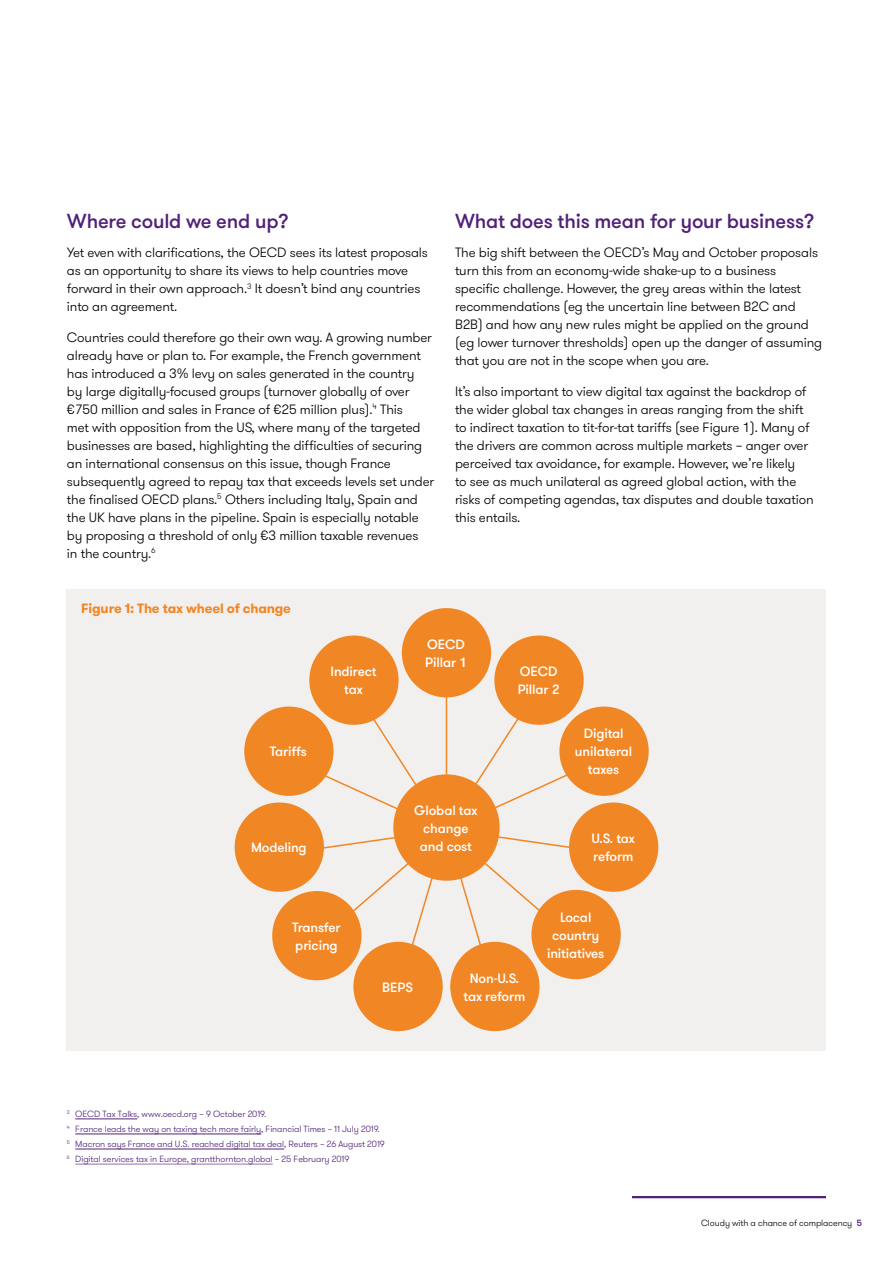
<style>
.page{position:relative;width:893px;height:1263px;background:#fff}
.page>*{position:absolute;margin:0;border:0;box-sizing:border-box;transform-origin:0 0}
.t1{font:500 20.25px "GT Walsheim Pro";letter-spacing:-.01em;color:#512178}
.t2{font:300 13.5px/18px "GT Walsheim Pro";letter-spacing:-.01em;color:#000}
.t3{font:500 13.5px/18px "GT Walsheim Pro";letter-spacing:-.01em;color:#fff;text-align:center}
.t4{font:700 13.5px "GT Walsheim Pro";letter-spacing:-.01em;color:#f18625}
.t5{font:300 9px/15px "GT Walsheim Pro";letter-spacing:-.01em;color:#512178}
.t6{font:300 9px "GT Walsheim Pro";letter-spacing:-.01em;color:#000}
.s1{font-weight:500;color:#512178}
</style>
<div class="page">
<hr style="left:632px;top:1196px;width:194px;height:2px;background:#512178">
<hr style="left:75px;top:1164px;width:198px;height:1px;background:#512178">
<hr style="left:75px;top:1149px;width:209px;height:1px;background:#512178">
<hr style="left:75px;top:1134px;width:186px;height:1px;background:#512178">
<hr style="left:75px;top:1118px;width:62px;height:1px;background:#512178">
<div style="left:67px;top:589px;width:759px;height:461px;background:#f2f0ee"></div>
<hr style="left:446px;top:653px;width:1px;height:140px;background:#f18625">
<svg style="left:296px;top:680px;width:132px;height:135px"></svg>
<svg style="left:277px;top:834px;width:164px;height:147px"></svg>
<svg style="left:463px;top:680px;width:134px;height:135px"></svg>
<svg style="left:451px;top:834px;width:163px;height:146px"></svg>
<div style="left:393px;top:774px;width:107px;height:107px;background:#f18625;border-radius:50%"></div>
<div style="left:402px;top:608px;width:89px;height:89px;background:#f18625;border-radius:50%"></div>
<div style="left:309px;top:635px;width:90px;height:90px;background:#f18625;border-radius:50%"></div>
<div style="left:494px;top:635px;width:90px;height:90px;background:#f18625;border-radius:50%"></div>
<div style="left:353px;top:942px;width:90px;height:89px;background:#f18625;border-radius:50%"></div>
<div style="left:450px;top:942px;width:90px;height:89px;background:#f18625;border-radius:50%"></div>
<div style="left:272px;top:891px;width:89px;height:89px;background:#f18625;border-radius:50%"></div>
<div style="left:531px;top:890px;width:90px;height:89px;background:#f18625;border-radius:50%"></div>
<div style="left:244px;top:706px;width:90px;height:90px;background:#f18625;border-radius:50%"></div>
<div style="left:559px;top:706px;width:90px;height:90px;background:#f18625;border-radius:50%"></div>
<div style="left:235px;top:802px;width:89px;height:90px;background:#f18625;border-radius:50%"></div>
<div style="left:569px;top:802px;width:89px;height:90px;background:#f18625;border-radius:50%"></div>
<h1 class="t1" style="left:67px;top:208px;width:223px">Where could we end up?</h1>
<p class="t2" style="left:67px;top:244px;width:363px">Yet even with clarifications, the OECD sees its latest proposals as an opportunity to share its views to help countries move forward in their own approach.<sup>3</sup> It doesn’t bind any countries into an agreement.</p>
<p class="t2" style="left:67px;top:328px;width:369px">Countries could therefore go their own way. A growing number already have or plan to. For example, the French government has introduced a 3% levy on sales generated in the country<br>by large digitally-focused groups (turnover globally of over €750 million and sales in France of €25 million plus).<sup>4</sup> This<br>met with opposition from the US, where many of the targeted businesses are based, highlighting the difficulties of securing an international consensus on this issue, though France subsequently agreed to repay tax that exceeds levels set under the finalised OECD plans.<sup>5</sup> Others including Italy, Spain and the UK have plans in the pipeline. Spain is especially notable by proposing a threshold of only €3 million taxable revenues<br>in the country.<sup>6</sup></p>
<p class="t4" style="left:81px;top:599px;width:211px">Figure 1: The tax wheel of change</p>
<h1 class="t1" style="left:455px;top:208px;width:361px">What does this mean for your business?</h1>
<p class="t2" style="left:455px;top:244px;width:369px">The big shift between the OECD’s May and October proposals turn this from an economy-wide shake-up to a business specific challenge. However, the grey areas within the latest recommendations (eg the uncertain line between B2C and B2B) and how any new rules might be applied on the ground (eg lower turnover thresholds) open up the danger of assuming that you are not in the scope when you are.</p>
<p class="t2" style="left:455px;top:382px;width:360px">It’s also important to view digital tax against the backdrop of the wider global tax changes in areas ranging from the shift to indirect taxation to tit-for-tat tariffs (see Figure 1). Many of the drivers are common across multiple markets – anger over perceived tax avoidance, for example. However, we’re likely<br>to see as much unilateral as agreed global action, with the risks of competing agendas, tax disputes and double taxation this entails.</p>
<p class="t3" style="left:270px;top:743px;width:39px">Tariffs</p>
<p class="t3" style="left:425px;top:635px;width:43px;text-align:left">OECD<br>Pillar 1</p>
<p class="t3" style="left:331px;top:663px;width:47px">Indirect tax</p>
<p class="t3" style="left:518px;top:663px;width:43px;text-align:left">OECD<br>Pillar 2</p>
<p class="t3" style="left:575px;top:725px;width:59px">Digital unilateral taxes</p>
<p class="t3" style="left:414px;top:801px;width:65px">Global tax change and cost</p>
<p class="t3" style="left:251px;top:839px;width:57px">Modeling</p>
<p class="t3" style="left:592px;top:830px;width:45px;text-align:left">U.S. tax reform</p>
<p class="t3" style="left:292px;top:918px;width:50px;text-align:left">Transfer pricing</p>
<p class="t3" style="left:547px;top:908px;width:59px">Local country initiatives</p>
<p class="t3" style="left:382px;top:978px;width:32px">BEPS</p>
<p class="t3" style="left:464px;top:969px;width:63px">Non-U.S. tax reform</p>
<p class="t5" style="left:67px;top:1107px;width:320px"><sup>3</sup> OECD Tax Talks, www.oecd.org – 9 October 2019.<br><sup>4</sup> France leads the way on taxing tech more fairly, Financial Times – 11 July 2019.<br><sup>5</sup> Macron says France and U.S. reached digital tax deal, Reuters – 26 August 2019<br><sup>6</sup> Digital services tax in Europe, grantthornton.global – 25 February 2019</p>
<p class="t6" style="left:701px;top:1217px;width:162px">Cloudy with a chance of complacency <span class="s1">5</span></p>
</div>
